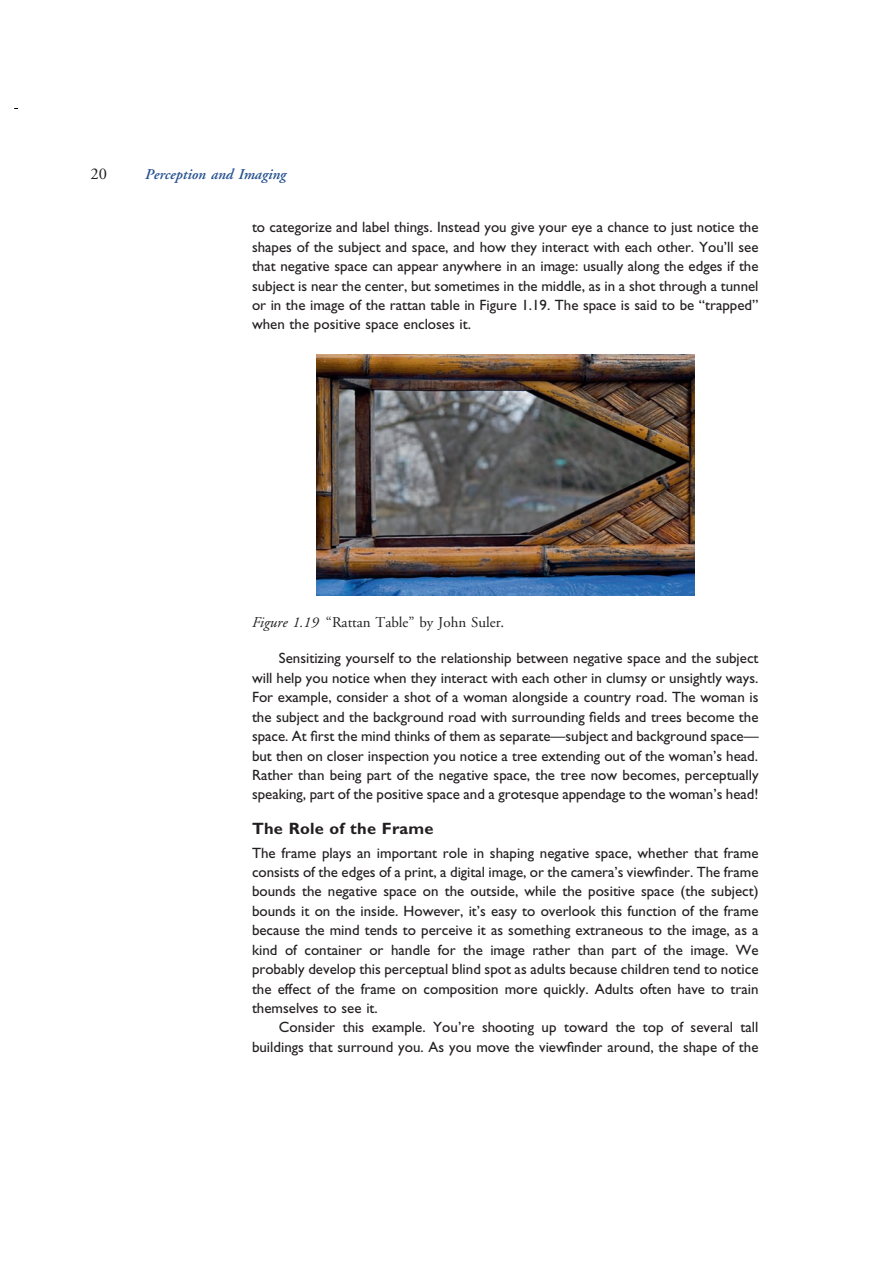
<style>
.page{position:relative;width:893px;height:1263px;background:#fff}
.page>*{position:absolute;margin:0;border:0;box-sizing:border-box;transform-origin:0 0}
.t1{font:700 16.5px "Gill Sans";letter-spacing:.015em;color:#231f20}
.t2{font:16.5px "Adobe Garamond";color:#231f20}
.t3{font:15px/19.4px "Gill Sans";color:#231f20;text-align:justify}
.t4{font:15px "Adobe Garamond";color:#231f20}
.t5{font:italic 600 15px "Adobe Garamond";color:#265190}
.s1{font-style:italic}
</style>
<div class="page">
<img style="left:316px;top:355px;width:378px;height:240px">
<p class="t2" style="left:91px;top:167px;width:18px">20</p>
<p class="t5" style="left:144px;top:168px;width:143px">Perception and Imaging</p>
<p class="t3" style="left:252px;top:219px;width:508px">to categorize and label things. Instead you give your eye a chance to just notice the shapes of the subject and space, and how they interact with each other. You’ll see that negative space can appear anywhere in an image: usually along the edges if the subject is near the center, but sometimes in the middle, as in a shot through a tunnel or in the image of the rattan table in Figure 1.19. The space is said to be “trapped” when the positive space encloses it.</p>
<p class="t4" style="left:252px;top:616px;width:254px"><span class="s1">Figure 1.19</span> “Rattan Table” by John Suler.</p>
<p class="t3" style="left:252px;top:650px;width:508px;text-indent:27px">Sensitizing yourself to the relationship between negative space and the subject will help you notice when they interact with each other in clumsy or unsightly ways.<br>For example, consider a shot of a woman alongside a country road. The woman is the subject and the background road with surrounding fields and trees become the space. At first the mind thinks of them as separate—subject and background space— but then on closer inspection you notice a tree extending out of the woman’s head.<br>Rather than being part of the negative space, the tree now becomes, perceptually speaking, part of the positive space and a grotesque appendage to the woman’s head!</p>
<p class="t1" style="left:252px;top:822px;width:183px">The Role of the Frame</p>
<p class="t3" style="left:252px;top:845px;width:508px">The frame plays an important role in shaping negative space, whether that frame consists of the edges of a print, a digital image, or the camera’s viewfinder. The frame bounds the negative space on the outside, while the positive space (the subject) bounds it on the inside. However, it’s easy to overlook this function of the frame because the mind tends to perceive it as something extraneous to the image, as a kind of container or handle for the image rather than part of the image. We probably develop this perceptual blind spot as adults because children tend to notice the effect of the frame on composition more quickly. Adults often have to train themselves to see it.</p>
<p class="t3" style="left:252px;top:1019px;width:508px;text-align:right">Consider this example. You’re shooting up toward the top of several tall buildings that surround you. As you move the viewfinder around, the shape of the</p>
</div>
